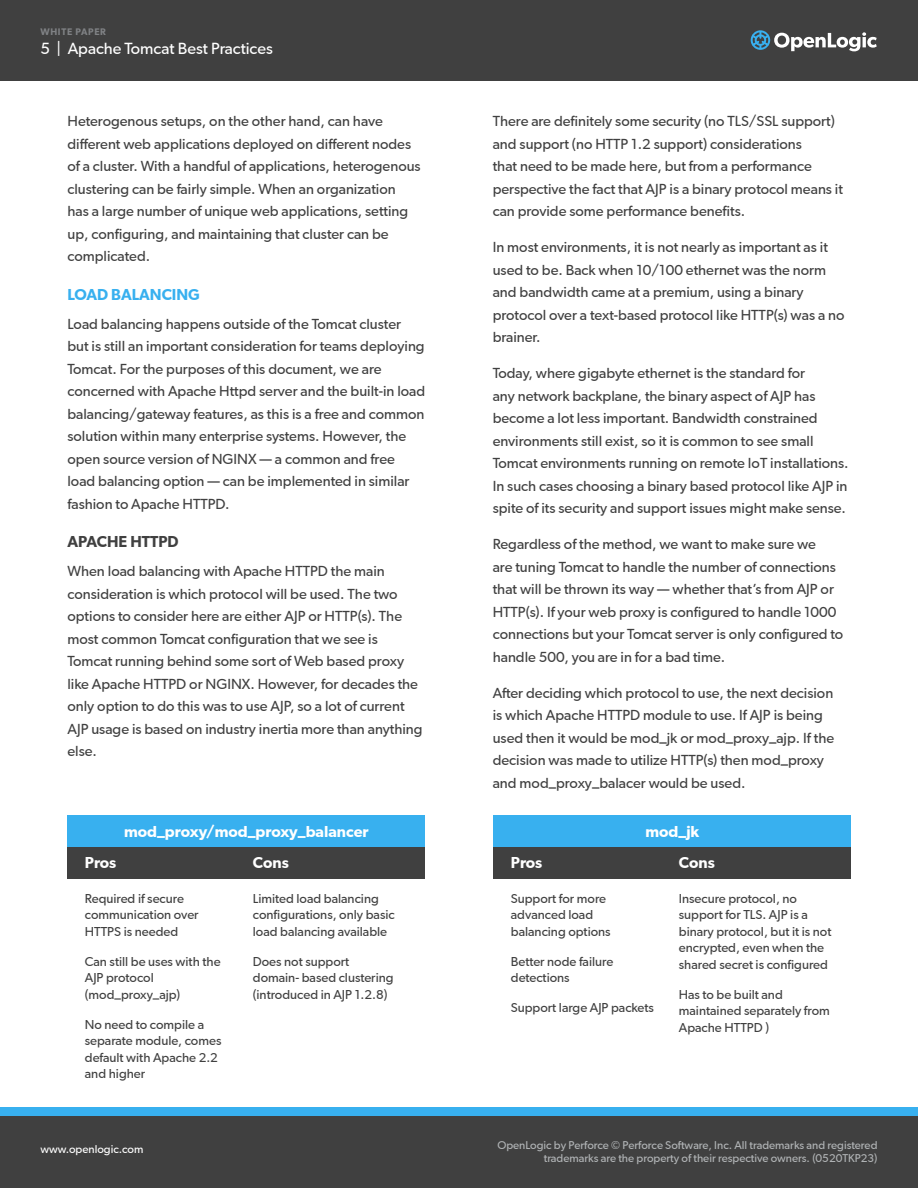
<style>
.page{position:relative;width:918px;height:1188px;background:#fff}
.page>*{position:absolute;margin:0;border:0;box-sizing:border-box;transform-origin:0 0}
.t1{font:600 15px "Gibson";color:#fff}
.t2{font:15px "Gibson";color:#fff}
.t3{font:600 15px "Gibson";color:#38b0ef}
.t4{font:600 15px "Gibson";color:#404040}
.t5{font:13.5px/22.5px "Gibson";color:#404040}
.t6{font:12px/16.5px "Gibson";color:#404040}
.t7{font:10.5px/13.5px "Gibson";color:#b1b4b6;text-align:right}
.t8{font:10.5px "Gibson";color:#fff}
.t9{font:600 9px "Gibson";letter-spacing:.075em;color:#808285}
</style>
<div class="page">
<div style="left:0;top:0;width:918px;height:81px;background:#404040"></div>
<div style="left:0;top:1115px;width:918px;height:73px;background:#404040"></div>
<div style="left:0;top:1107px;width:918px;height:8px;background:#38b0ef"></div>
<svg style="left:751px;top:30px;width:126px;height:21px"></svg>
<div style="left:68px;top:847px;width:357px;height:31px;background:#404040"></div>
<div style="left:68px;top:816px;width:357px;height:31px;background:#38b0ef"></div>
<div style="left:494px;top:847px;width:357px;height:31px;background:#404040"></div>
<div style="left:494px;top:816px;width:357px;height:31px;background:#38b0ef"></div>
<p class="t9" style="left:40px;top:26px;width:67px">WHITE PAPER</p>
<p class="t2" style="left:40px;top:39px;width:234px">5 | Apache Tomcat Best Practices</p>
<p class="t5" style="left:68px;top:110px;width:355px">Heterogenous setups, on the other hand, can have different web applications deployed on different nodes of a cluster. With a handful of applications, heterogenous clustering can be fairly simple. When an organization<br>has a large number of unique web applications, setting up, configuring, and maintaining that cluster can be complicated.</p>
<p class="t3" style="left:68px;top:285px;width:134px">LOAD BALANCING</p>
<p class="t5" style="left:68px;top:312px;width:359px">Load balancing happens outside of the Tomcat cluster but is still an important consideration for teams deploying Tomcat. For the purposes of this document, we are concerned with Apache Httpd server and the built-in load balancing/gateway features, as this is a free and common solution within many enterprise systems. However, the open source version of NGINX — a common and free load balancing option — can be implemented in similar fashion to Apache HTTPD.</p>
<p class="t4" style="left:68px;top:533px;width:113px">APACHE HTTPD</p>
<p class="t5" style="left:68px;top:560px;width:357px">When load balancing with Apache HTTPD the main consideration is which protocol will be used. The two options to consider here are either AJP or HTTP(s). The most common Tomcat configuration that we see is Tomcat running behind some sort of Web based proxy like Apache HTTPD or NGINX. However, for decades the only option to do this was to use AJP, so a lot of current AJP usage is based on industry inertia more than anything else.</p>
<p class="t5" style="left:493px;top:110px;width:352px">There are definitely some security (no TLS/SSL support) and support (no HTTP 1.2 support) considerations<br>that need to be made here, but from a performance perspective the fact that AJP is a binary protocol means it can provide some performance benefits.</p>
<p class="t5" style="left:493px;top:236px;width:353px">In most environments, it is not nearly as important as it used to be. Back when 10/100 ethernet was the norm and bandwidth came at a premium, using a binary protocol over a text-based protocol like HTTP(s) was a no brainer.</p>
<p class="t5" style="left:493px;top:362px;width:357px">Today, where gigabyte ethernet is the standard for<br>any network backplane, the binary aspect of AJP has become a lot less important. Bandwidth constrained environments still exist, so it is common to see small Tomcat environments running on remote IoT installations.<br>In such cases choosing a binary based protocol like AJP in spite of its security and support issues might make sense.</p>
<p class="t5" style="left:493px;top:533px;width:352px">Regardless of the method, we want to make sure we<br>are tuning Tomcat to handle the number of connections that will be thrown its way — whether that’s from AJP or HTTP(s). If your web proxy is configured to handle 1000 connections but your Tomcat server is only configured to handle 500, you are in for a bad time.</p>
<p class="t5" style="left:493px;top:682px;width:343px">After deciding which protocol to use, the next decision is which Apache HTTPD module to use. If AJP is being used then it would be mod_jk or mod_proxy_ajp. If the decision was made to utilize HTTP(s) then mod_proxy and mod_proxy_balacer would be used.</p>
<p class="t1" style="left:124px;top:823px;width:246px">mod_proxy/mod_proxy_balancer</p>
<p class="t1" style="left:645px;top:823px;width:55px">mod_jk</p>
<p class="t1" style="left:85px;top:854px;width:33px">Pros</p>
<p class="t1" style="left:253px;top:854px;width:37px">Cons</p>
<p class="t1" style="left:511px;top:854px;width:33px">Pros</p>
<p class="t1" style="left:679px;top:854px;width:37px">Cons</p>
<p class="t6" style="left:85px;top:890px;width:115px">Required if secure communication over<br>HTTPS is needed</p>
<p class="t6" style="left:85px;top:953px;width:137px">Can still be uses with the<br>AJP protocol (mod_proxy_ajp)</p>
<p class="t6" style="left:85px;top:1016px;width:138px">No need to compile a separate module, comes default with Apache 2.2 and higher</p>
<p class="t6" style="left:253px;top:890px;width:143px">Limited load balancing configurations, only basic load balancing available</p>
<p class="t6" style="left:253px;top:953px;width:142px">Does not support domain- based clustering (introduced in AJP 1.2.8)</p>
<p class="t6" style="left:511px;top:890px;width:101px">Support for more advanced load balancing options</p>
<p class="t6" style="left:511px;top:953px;width:104px">Better node failure detections</p>
<p class="t6" style="left:511px;top:999px;width:145px">Support large AJP packets</p>
<p class="t6" style="left:679px;top:890px;width:154px">Insecure protocol, no support for TLS. AJP is a binary protocol, but it is not encrypted, even when the shared secret is configured</p>
<p class="t6" style="left:679px;top:986px;width:153px">Has to be built and maintained separately from<br>Apache HTTPD )</p>
<p class="t8" style="left:40px;top:1142px;width:104px">www.openlogic.com</p>
<p class="t7" style="left:497px;top:1138px;width:382px">OpenLogic by Perforce © Perforce Software, Inc. All trademarks and registered trademarks are the property of their respective owners. (0520TKP23)</p>
</div>
